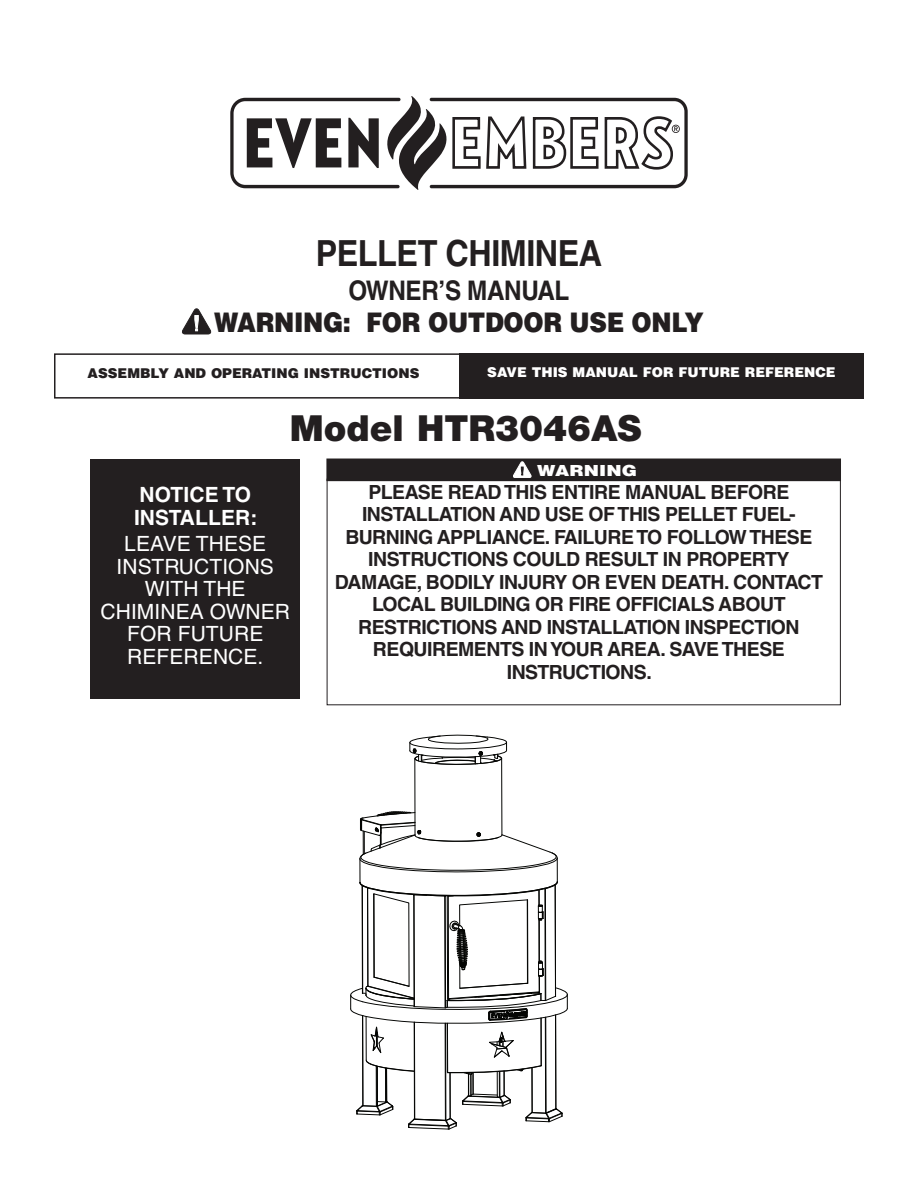
<style>
.page{position:relative;width:918px;height:1188px;background:#fff}
.page>*{position:absolute;margin:0;border:0;box-sizing:border-box;transform-origin:0 0}
.t1{font:700 36px "Helvetica LT Std";letter-spacing:-.015em;color:#231f20;scale:.9 1}
.t2{font:900 36px "Helvetica Neue LT Std";color:#231f20}
.t3{font:900 27px "Helvetica LT Std";letter-spacing:-.015em;color:#231f20;scale:.9 1}
.t4{font:700 27px "Helvetica LT Std";letter-spacing:-.015em;color:#231f20;scale:.9 1}
.t5{font:21px/22.5px "Helvetica LT Std";letter-spacing:.005em;color:#fff;text-align:center}
.t6{font:700 21px/22.5px "Helvetica LT Std";letter-spacing:.005em;color:#fff}
.t7{font:700 19.5px/22.5px "Helvetica LT Std";letter-spacing:-.025em;color:#231f20;text-align:center}
.t8{font:900 15.3px "Helvetica LT Std";letter-spacing:.005em;color:#fff;scale:1.2 1}
.t9{font:900 13.5px "Helvetica LT Std";color:#231f20}
.t10{font:900 13.5px "Helvetica LT Std";color:#fff}
</style>
<div class="page">
<div style="left:327px;top:459px;width:514px;height:22px;background:#231f20"></div>
<div style="left:91px;top:459px;width:209px;height:240px;background:#231f20"></div>
<svg style="left:230px;top:96px;width:458px;height:94px"></svg>
<hr style="left:501px;top:758px;width:1px;height:77px;background:#040503">
<hr style="left:415px;top:759px;width:1px;height:76px;background:#040503">
<svg style="left:409px;top:735px;width:99px;height:30px"></svg>
<svg style="left:350px;top:811px;width:218px;height:319px"></svg>
<div style="left:459px;top:353px;width:405px;height:46px;background:#231f20"></div>
<div style="left:54px;top:353px;width:409px;height:46px;border:2px solid #231f20"></div>
<div style="left:327px;top:479px;width:514px;height:226px;border:1px solid #231f20"></div>
<svg style="left:513px;top:462px;width:18px;height:15px"></svg>
<svg style="left:182px;top:309px;width:29px;height:25px"></svg>
<h1 class="t1" style="left:316px;top:240px;width:320px">PELLET CHIMINEA</h1>
<h2 class="t4" style="left:349px;top:281px;width:247px">OWNER’S MANUAL</h2>
<h2 class="t3" style="left:214px;top:312px;width:546px">WARNING: FOR OUTDOOR USE ONLY</h2>
<p class="t9" style="left:88px;top:369px;width:333px">ASSEMBLY AND OPERATING IN STRUC TIONS</p>
<p class="t10" style="left:487px;top:368px;width:350px">SAVE THIS MANUAL FOR FUTURE REFERENCE</p>
<h1 class="t2" style="left:290px;top:415px;width:353px">Model HTR3046AS</h1>
<p class="t6" style="left:134px;top:486px;width:125px">NOTICE TO<br>INSTALLER:</p>
<p class="t5" style="left:100px;top:535px;width:191px">LEAVE THESE<br>INSTRUCTIONS<br>WITH THE<br>CHIMINEA OWNER<br>FOR FUTURE<br>REFERENCE .</p>
<p class="t8" style="left:537px;top:465px;width:85px">WARNING</p>
<p class="t7" style="left:335px;top:483px;width:490px">PLEASE READ THIS ENTIRE MANUAL BEFORE INSTALLATION AND USE OF THIS PELLET FUEL-BURNING APPLIANCE. FAILURE TO FOLLOW THESE INSTRUCTIONS COULD RESULT IN PROPERTY DAMAGE, BODILY INJURY OR EVEN DEATH. CONTACT LOCAL BUILDING OR FIRE OFFICIALS ABOUT RESTRICTIONS AND INSTALLATION INSPECTION REQUIREMENTS IN YOUR AREA. SAVE THESE INSTRUCTIONS.</p>
</div>
